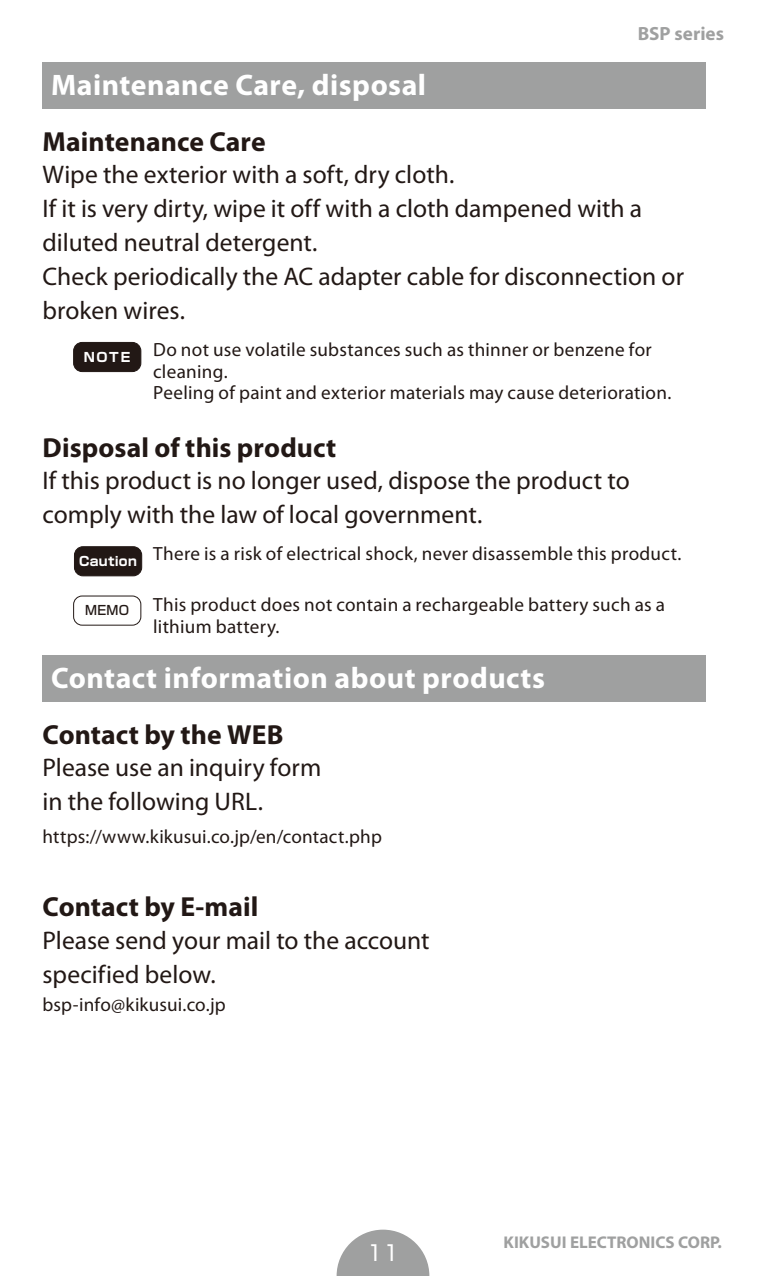
<style>
.page{position:relative;width:766px;height:1276px;background:#fff}
.page>*{position:absolute;margin:0;border:0;box-sizing:border-box;transform-origin:0 0}
.t1{font:700 29.7px "Myriad Pro";letter-spacing:.015em;color:#fff}
.t2{font:700 27.6px "Myriad Pro";letter-spacing:.005em;color:#221815}
.t3{font:25.5px/33.9px "Myriad Pro";color:#221815}
.t4{font:21.3px "Shin Go";color:#fff}
.t5{font:19.2px/21.3px "Myriad Pro";letter-spacing:.015em;color:#221815}
.t6{font:700 19.2px "Myriad Pro";color:#9fa0a0}
.t7{font:700 17.1px "Myriad Pro";color:#9fa0a0}
.t8{font:700 12.9px "Shin Go";letter-spacing:.03em;color:#fff}
.t9{font:500 12.9px "Shin Go";color:#221815}
</style>
<div class="page">
<svg style="left:336px;top:1229px;width:93px;height:47px"></svg>
<div style="left:43px;top:62px;width:663px;height:46px;background:#9fa0a0"></div>
<div style="left:43px;top:655px;width:663px;height:47px;background:#9fa0a0"></div>
<div style="left:73px;top:595px;width:68px;height:30px;border:1px solid #221815;border-radius:9px"></div>
<div style="left:74px;top:342px;width:67px;height:29px;background:#221815;border-radius:9px"></div>
<div style="left:73px;top:342px;width:68px;height:30px;border:1px solid #221815;border-radius:9px"></div>
<div style="left:74px;top:547px;width:68px;height:29px;background:#221815;border-radius:9px"></div>
<div style="left:74px;top:546px;width:68px;height:30px;border:1px solid #221815;border-radius:9px"></div>
<p class="t1" style="left:51px;top:68px;width:376px">Maintenance Care, disposal</p>
<p class="t6" style="left:637px;top:23px;width:88px">BSP series</p>
<p class="t2" style="left:43px;top:126px;width:225px">Maintenance Care</p>
<p class="t3" style="left:43px;top:158px;width:643px">Wipe the exterior with a soft, dry cloth.<br>If it is very dirty, wipe it off with a cloth dampened with a diluted neutral detergent.<br>Check periodically the AC adapter cable for disconnection or broken wires.</p>
<p class="t5" style="left:153px;top:339px;width:519px">Do not use volatile substances such as thinner or benzene for cleaning.<br>Peeling of paint and exterior materials may cause deterioration.</p>
<p class="t2" style="left:43px;top:432px;width:295px">Disposal of this product</p>
<p class="t3" style="left:43px;top:464px;width:588px">If this product is no longer used, dispose the product to comply with the law of local government.</p>
<p class="t5" style="left:153px;top:544px;width:529px">There is a risk of electrical shock, never disassemble this product.</p>
<p class="t5" style="left:153px;top:595px;width:513px">This product does not contain a rechargeable battery such as a lithium battery.</p>
<p class="t8" style="left:84px;top:348px;width:48px">NOTE</p>
<p class="t8" style="left:79px;top:552px;width:59px">Caution</p>
<p class="t9" style="left:85px;top:602px;width:46px">MEMO</p>
<p class="t1" style="left:51px;top:662px;width:495px">Contact information about products</p>
<p class="t2" style="left:43px;top:719px;width:242px">Contact by the WEB</p>
<p class="t3" style="left:43px;top:751px;width:280px">Please use an inquiry form in the following URL.</p>
<p class="t5" style="left:43px;top:826px;width:341px">https://www.kikusui.co.jp/en/contact.php</p>
<p class="t2" style="left:43px;top:891px;width:217px">Contact by E-mail</p>
<p class="t3" style="left:43px;top:923px;width:388px">Please send your mail to the account specified below.</p>
<p class="t5" style="left:43px;top:994px;width:185px">bsp-info@kikusui.co.jp</p>
<p class="t4" style="left:367px;top:1239px;width:34px">11</p>
<p class="t7" style="left:503px;top:1232px;width:220px">KIKUSUI ELECTRONICS CORP.</p>
</div>
